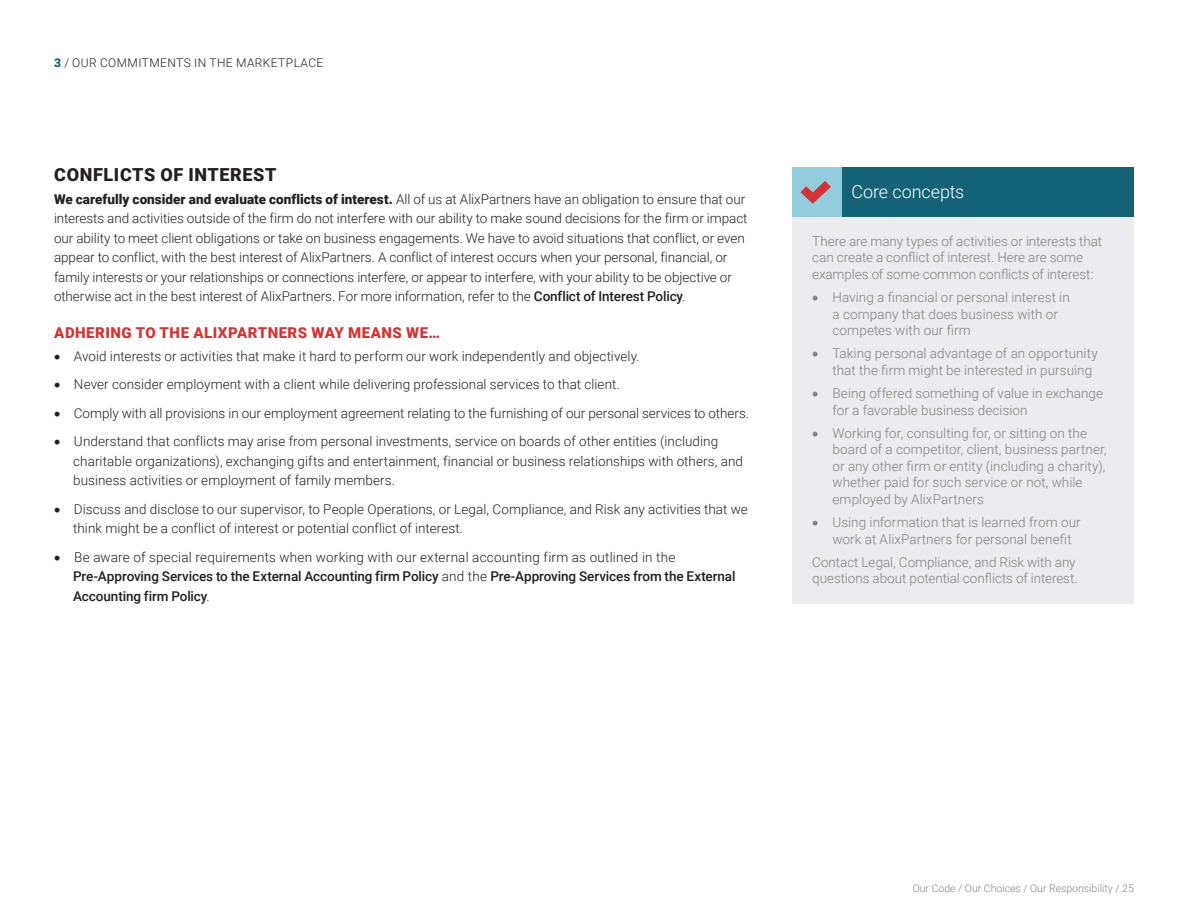
<style>
.page{position:relative;width:1188px;height:918px;background:#fff}
.page>*{position:absolute;margin:0;border:0;box-sizing:border-box;transform-origin:0 0}
.Main_Heading{font:900 18px "Roboto";letter-spacing:.035em;color:#231f20}
.Core_Concepts___Adhering_Body{font:300 18px "Roboto";letter-spacing:-.005em;color:#fff}
.Adhering_heading{font:900 15px "Roboto";letter-spacing:.035em;color:#d53231}
.Body_Copy{font:300 13.5px/19.5px "Roboto";color:#231f20}
.Core_Concepts___Adhering_Body-2{font:300 13.5px/16.5px "Roboto";letter-spacing:.005em;color:#808285}
.t1{font:500 13.5px/19.5px "Roboto";letter-spacing:-.005em;color:#231f20}
.t2{font:300 12px "Roboto";letter-spacing:.035em;color:#231f20}
.t3{font:300 10.5px "Roboto";color:#808285}
.s1{font-weight:900;color:#146276}
.s2{font-weight:900}
.s3{font-weight:500}
.s4{font-weight:300}
</style>
<div class="page">
<div style="left:792px;top:215px;width:342px;height:389px;background:#ecebee"></div>
<div style="left:839px;top:167px;width:295px;height:50px;background:#146276"></div>
<div style="left:792px;top:167px;width:50px;height:50px;background:#93cddd"></div>
<svg style="left:800px;top:181px;width:31px;height:23px"></svg>
<p class="t2" style="left:54px;top:54px;width:271px"><span class="s1">3</span> / OUR COMMITMENTS IN THE MARKETPLACE</p>
<p class="Main_Heading" style="left:54px;top:162px;width:224px">CONFLICTS OF INTEREST</p>
<p class="Body_Copy" style="left:54px;top:189px;width:695px"><span class="s2">We carefully consider and evaluate conflicts of interest.</span> All of us at AlixPartners have an obligation to ensure that our interests and activities outside of the firm do not interfere with our ability to make sound decisions for the firm or impact our ability to meet client obligations or take on business engagements. We have to avoid situations that conflict, or even appear to conflict, with the best interest of AlixPartners. A conflict of interest occurs when your personal, financial, or family interests or your relationships or connections interfere, or appear to interfere, with your ability to be objective or otherwise act in the best interest of AlixPartners. For more information, refer to the <span class="s3">Conflict of Interest Policy</span>.</p>
<p class="Adhering_heading" style="left:54px;top:322px;width:387px">ADHERING TO THE ALIXPARTNERS WAY MEANS WE…</p>
<p class="Body_Copy" style="left:54px;top:346px;width:587px">• Avoid interests or activities that make it hard to perform our work independently and objectively.</p>
<p class="Body_Copy" style="left:54px;top:374px;width:567px">• Never consider employment with a client while delivering professional services to that client.</p>
<p class="Body_Copy" style="left:54px;top:403px;width:697px">• Comply with all provisions in our employment agreement relating to the furnishing of our personal services to others.</p>
<p class="Body_Copy" style="left:73px;top:431px;width:671px;text-indent:-19px">• Understand that conflicts may arise from personal investments, service on boards of other entities (including charitable organizations), exchanging gifts and entertainment, financial or business relationships with others, and business activities or employment of family members.</p>
<p class="Body_Copy" style="left:73px;top:499px;width:676px;text-indent:-19px">• Discuss and disclose to our supervisor, to People Operations, or Legal, Compliance, and Risk any activities that we think might be a conflict of interest or potential conflict of interest.</p>
<p class="t1" style="left:73px;top:547px;width:664px;text-indent:-19px">• <span class="s4">Be aware of special requirements when working with our external accounting firm as outlined in the<br></span>Pre-Approving Services to the External Accounting firm Policy <span class="s4">and the</span> Pre-Approving Services from the External<br>Accounting firm Policy<span class="s4">.</span></p>
<p class="Core_Concepts___Adhering_Body" style="left:851px;top:179px;width:115px">Core concepts</p>
<p class="Core_Concepts___Adhering_Body-2" style="left:812px;top:232px;width:291px">There are many types of activities or interests that can create a conflict of interest. Here are some examples of some common conflicts of interest:</p>
<p class="Core_Concepts___Adhering_Body-2" style="left:832px;top:289px;width:239px;text-indent:-20px">• Having a financial or personal interest in a company that does business with or competes with our firm</p>
<p class="Core_Concepts___Adhering_Body-2" style="left:832px;top:345px;width:267px;text-indent:-20px">• Taking personal advantage of an opportunity that the firm might be interested in pursuing</p>
<p class="Core_Concepts___Adhering_Body-2" style="left:832px;top:385px;width:272px;text-indent:-20px">• Being offered something of value in exchange for a favorable business decision</p>
<p class="Core_Concepts___Adhering_Body-2" style="left:832px;top:424px;width:276px;text-indent:-20px">• Working for, consulting for, or sitting on the board of a competitor, client, business partner, or any other firm or entity (including a charity), whether paid for such service or not, while employed by AlixPartners</p>
<p class="Core_Concepts___Adhering_Body-2" style="left:832px;top:514px;width:250px;text-indent:-20px">• Using information that is learned from our work at AlixPartners for personal benefit</p>
<p class="Core_Concepts___Adhering_Body-2" style="left:812px;top:553px;width:267px">Contact Legal, Compliance, and Risk with any questions about potential conflicts of interest.</p>
<p class="t3" style="left:913px;top:881px;width:223px">Our Code / Our Choices / Our Responsibility / 25</p>
</div>
